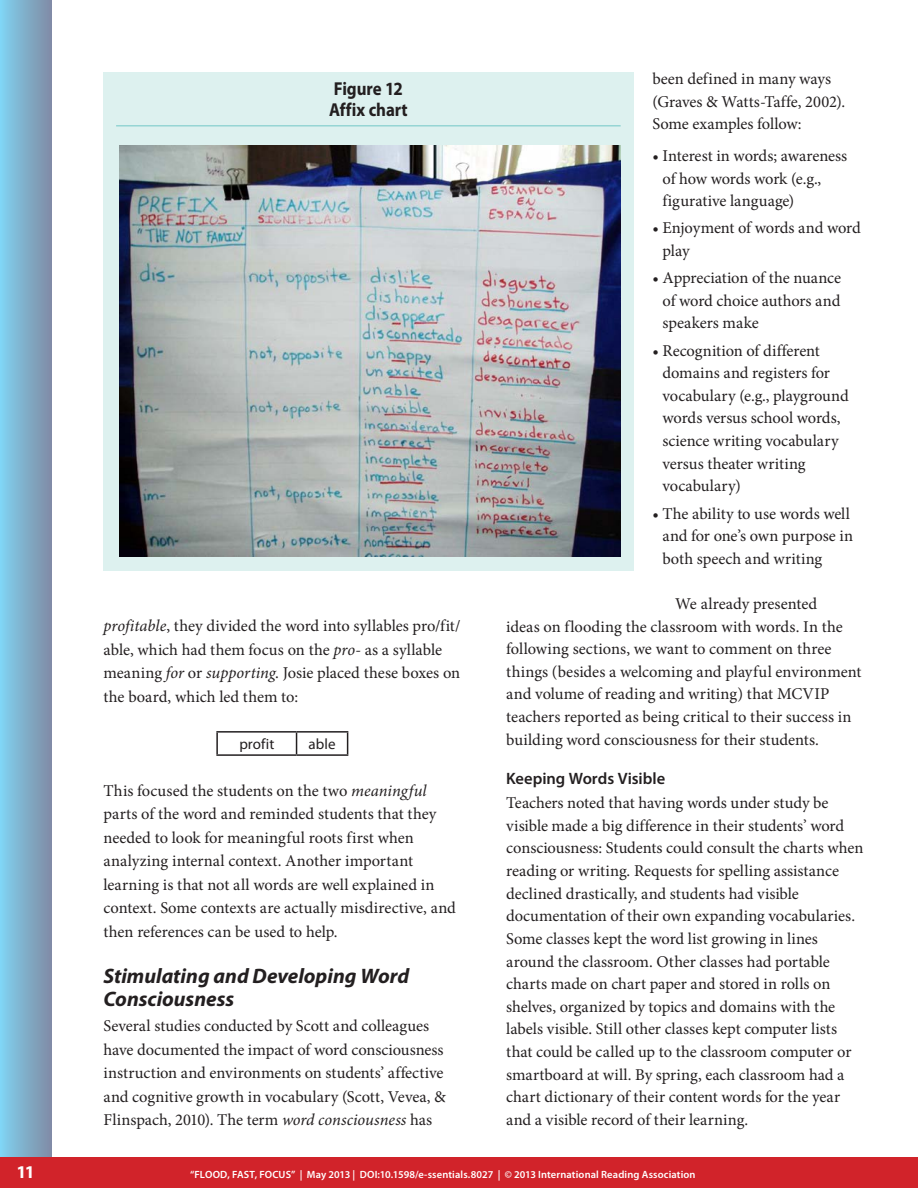
<style>
.page{position:relative;width:918px;height:1188px;background:#fff}
.page>*{position:absolute;margin:0;border:0;box-sizing:border-box;transform-origin:0 0}
.S2{font:italic 700 21px/23.5px "Myriad Pro";color:#231f20}
.FigH{font:700 18.75px/21px "Myriad Pro";letter-spacing:-.005em;color:#231f20;scale:.9 1}
.t1{font:700 18px "Myriad Pro";color:#fff}
.BCnoindent{font:16.5px/22.6px "Minion Pro";letter-spacing:-.005em;color:#231f20}
.List_3{font:16.5px/22.6px "Minion Pro";letter-spacing:-.005em;color:#231f20}
.FL{font:16.5px/23.5px "Minion Pro";letter-spacing:.005em;color:#231f20}
.BCE{font:16.5px/22.6px "Minion Pro";color:#231f20}
.BC{font:16.5px/23.5px "Minion Pro";color:#231f20}
.List_6{font:16.5px/22.6px "Minion Pro";letter-spacing:-.005em;color:#231f20}
.S3{font:600 16.5px "Myriad Pro";color:#231f20}
.FigT{font:15px "Myriad Pro";color:#231f20}
.t2{font:600 10.5px "Myriad Pro";letter-spacing:.015em;color:#fff}
.s1{font-style:italic}
</style>
<div class="page">
<div style="left:0;top:0;width:52px;height:1158px;background:linear-gradient(to right,#80d3f1,#808ba5)"></div>
<div style="left:0;top:1158px;width:918px;height:30px;background:#d1232a"></div>
<hr style="left:216px;top:731px;width:81px;height:2px;background:#231f20">
<hr style="left:216px;top:733px;width:2px;height:21px;background:#231f20">
<hr style="left:297px;top:731px;width:51px;height:2px;background:#231f20">
<svg style="left:296px;top:733px;width:1px;height:21px"></svg>
<svg style="left:347px;top:733px;width:1px;height:21px"></svg>
<hr style="left:216px;top:754px;width:81px;height:2px;background:#231f20">
<hr style="left:297px;top:754px;width:51px;height:2px;background:#231f20">
<div style="left:104px;top:72px;width:530px;height:498px;background:#ddf1ef"></div>
<hr style="left:116px;top:125px;width:505px;height:2px;background:#95d5d4">
<img style="left:119px;top:146px;width:502px;height:410px">
<p class="FigH" style="left:329px;top:78px;width:89px">Figure 12<br>Affix chart</p>
<p class="BC" style="left:103px;top:614px;width:359px"><span class="s1">profitable</span>, they divided the word into syllables pro/fit/ able, which had them focus on the <span class="s1">pro-</span> as a syllable meaning <span class="s1">for</span> or <span class="s1">supporting</span>. Josie placed these boxes on the board, which led them to:</p>
<p class="FigT" style="left:239px;top:735px;width:36px">profit</p>
<p class="FigT" style="left:309px;top:735px;width:28px">able</p>
<p class="FL" style="left:104px;top:779px;width:354px">This focused the students on the two <span class="s1">meaningful </span>parts of the word and reminded students that they needed to look for meaningful roots first when analyzing internal context. Another important learning is that not all words are well explained in context. Some contexts are actually misdirective, and then references can be used to help.</p>
<p class="S2" style="left:104px;top:963px;width:307px">Stimulating and Developing Word<br>Consciousness</p>
<p class="BCnoindent" style="left:104px;top:1014px;width:344px;line-height:23.5px">Several studies conducted by Scott and colleagues have documented the impact of word consciousness instruction and environments on students’ affective and cognitive growth in vocabulary (Scott, Vevea, &amp; Flinspach, 2010). The term <span class="s1">word consciousness</span> has</p>
<p class="BCnoindent" style="left:652px;top:67px;width:194px">been defined in many ways (Graves &amp; Watts-Taffe, 2002).<br>Some examples follow:</p>
<p class="List_6" style="left:663px;top:144px;width:186px;text-indent:-10px">• Interest in words; awareness of how words work (e.g., figurative language)</p>
<p class="List_3" style="left:663px;top:217px;width:200px;text-indent:-10px">• Enjoyment of words and word play</p>
<p class="List_3" style="left:663px;top:267px;width:180px;text-align:justify;text-indent:-10px">• Appreciation of the nuance of word choice authors and speakers make</p>
<p class="List_3" style="left:663px;top:339px;width:188px;text-indent:-10px">• Recognition of different domains and registers for vocabulary (e.g., playground words versus school words, science writing vocabulary versus theater writing vocabulary)</p>
<p class="List_3" style="left:663px;top:502px;width:192px;text-indent:-10px">• The ability to use words well and for one’s own purpose in both speech and writing</p>
<p class="BCE" style="left:506px;top:592px;width:357px;text-indent:169px">We already presented<br>ideas on flooding the classroom with words. In the following sections, we want to comment on three things (besides a welcoming and playful environment and volume of reading and writing) that MCVIP teachers reported as being critical to their success in building word consciousness for their students.</p>
<p class="S3" style="left:506px;top:768px;width:160px">Keeping Words Visible</p>
<p class="BCnoindent" style="left:506px;top:792px;width:359px">Teachers noted that having words under study be visible made a big difference in their students’ word consciousness: Students could consult the charts when reading or writing. Requests for spelling assistance declined drastically, and students had visible documentation of their own expanding vocabularies.<br>Some classes kept the word list growing in lines around the classroom. Other classes had portable charts made on chart paper and stored in rolls on shelves, organized by topics and domains with the labels visible. Still other classes kept computer lists that could be called up to the classroom computer or smartboard at will. By spring, each classroom had a chart dictionary of their content words for the year and a visible record of their learning.</p>
<p class="t1" style="left:17px;top:1161px;width:20px">11</p>
<p class="t2" style="left:190px;top:1168px;width:507px">“FLOOD, FAST, FOCUS” | May 2013 | DOI:10.1598/e-ssentials.8027 | © 2013 International Reading Association</p>
</div>
